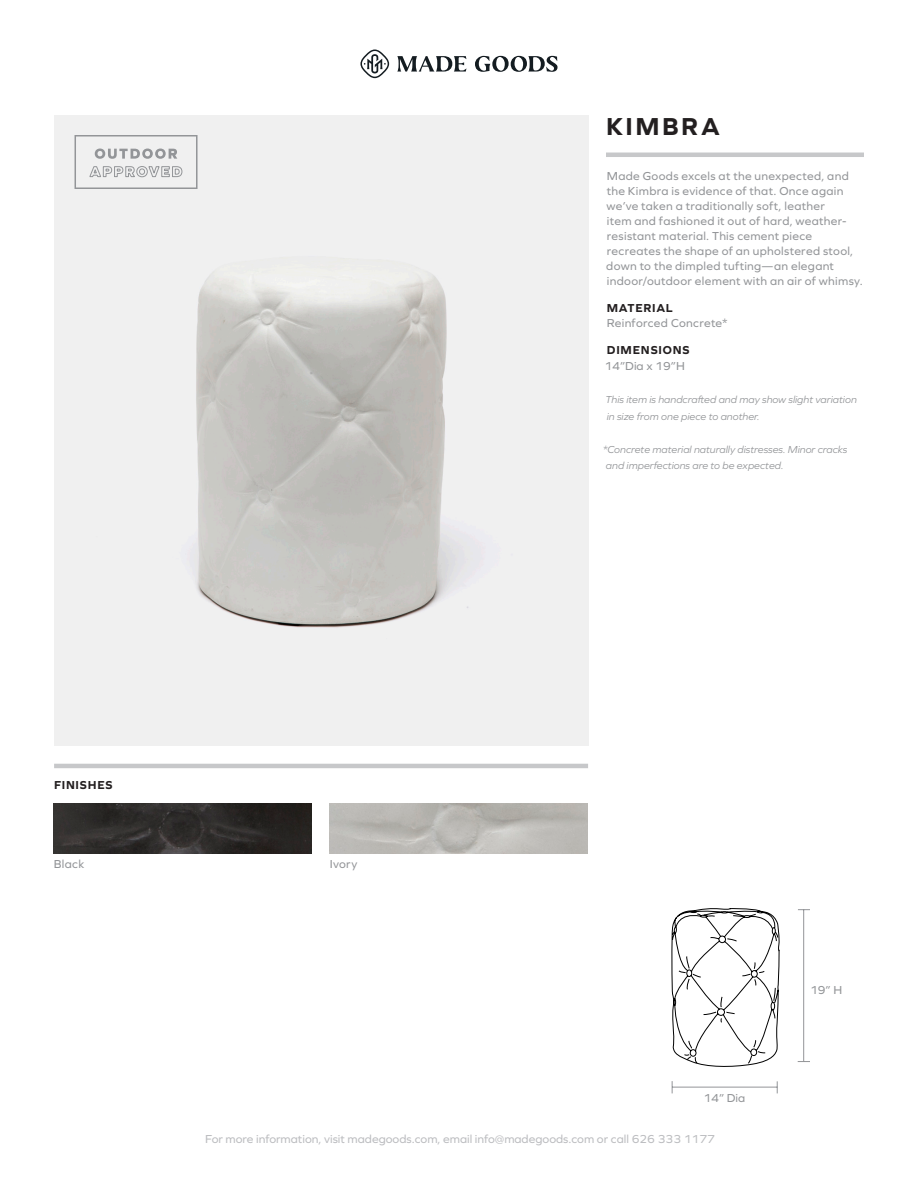
<style>
.page{position:relative;width:918px;height:1188px;background:#fff}
.page>*{position:absolute;margin:0;border:0;box-sizing:border-box;transform-origin:0 0}
.t1{font:700 25.5px "Graphie";letter-spacing:.1em;color:#231f20}
.t2{font:12px/15px "Graphie";letter-spacing:.025em;color:#939598}
.t3{font:12px "Graphie";color:#bcbdc0}
.t4{font:700 12px "Graphie";letter-spacing:.065em;color:#231f20}
.t5{font:italic 10.5px/16.5px "Graphie";color:#939598}
</style>
<div class="page">
<hr style="left:606px;top:153px;width:258px;height:4px;background:#c7c8ca">
<svg style="left:397px;top:56px;width:161px;height:16px"></svg>
<svg style="left:360px;top:50px;width:29px;height:28px"></svg>
<hr style="left:54px;top:764px;width:534px;height:4px;background:#c7c8ca">
<hr style="left:803px;top:910px;width:1px;height:152px;background:#939598">
<svg style="left:798px;top:909px;width:12px;height:1px"></svg>
<img style="left:54px;top:116px;width:534px;height:629px">
<img style="left:54px;top:803px;width:258px;height:51px">
<hr style="left:672px;top:1087px;width:105px;height:1px;background:#939598">
<svg style="left:777px;top:1081px;width:1px;height:12px"></svg>
<svg style="left:671px;top:908px;width:109px;height:159px"></svg>
<svg style="left:95px;top:149px;width:82px;height:10px"></svg>
<svg style="left:89px;top:165px;width:94px;height:13px"></svg>
<div style="left:75px;top:135px;width:123px;height:54px;border:2px solid #939598"></div>
<p class="t4" style="left:54px;top:778px;width:60px">FINISHES</p>
<p class="t2" style="left:54px;top:856px;width:32px">Black</p>
<p class="t2" style="left:330px;top:856px;width:29px">Ivory</p>
<p class="t1" style="left:606px;top:111px;width:115px">KIMBRA</p>
<p class="t2" style="left:606px;top:168px;width:258px">Made Goods excels at the unexpected, and the Kimbra is evidence of that. Once again we’ve taken a traditionally soft, leather<br>item and fashioned it out of hard, weather&shy;resistant material. This cement piece recreates the shape of an upholstered stool, down to the dimpled tufting—an elegant indoor/outdoor element with an air of whimsy.</p>
<p class="t4" style="left:607px;top:301px;width:67px">MATERIAL</p>
<p class="t2" style="left:607px;top:315px;width:122px">Reinforced Concrete*</p>
<p class="t4" style="left:607px;top:343px;width:84px">DIMENSIONS</p>
<p class="t2" style="left:605px;top:358px;width:82px">14”Dia x 19”H</p>
<p class="t5" style="left:606px;top:391px;width:253px">This item is handcrafted and may show slight variation in size from one piece to another.</p>
<p class="t5" style="left:606px;top:441px;width:243px;text-indent:-3px">*Concrete material naturally distresses. Minor cracks and imperfections are to be expected.</p>
<p class="t2" style="left:703px;top:1091px;width:43px">14” Dia</p>
<p class="t2" style="left:810px;top:982px;width:34px">19” H</p>
<p class="t3" style="left:205px;top:1132px;width:511px">For more information, visit madegoods.com, email info@madegoods.com or call 626 333 1177</p>
</div>
